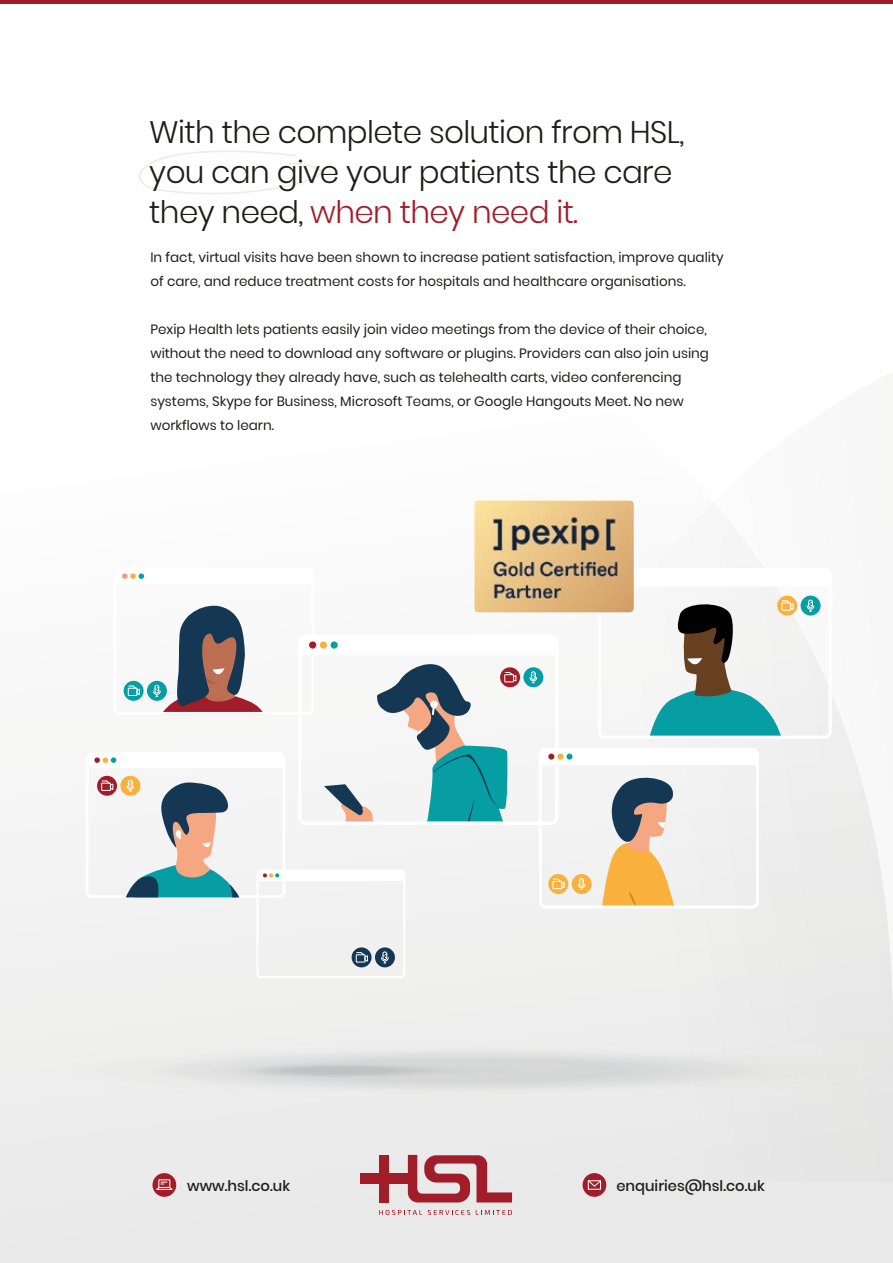
<style>
.page{position:relative;width:893px;height:1263px;background:#fff}
.page>*{position:absolute;margin:0;border:0;box-sizing:border-box;transform-origin:0 0}
.t1{font:300 31.05px/39.9px "Poppins";letter-spacing:-.02em;color:#1e1f1c}
.t2{font:500 14.7px "Poppins";color:#1e1f1c}
.t3{font:13.5px/24px "Poppins";color:#1e1f1c}
.s1{color:#a21d2a}
</style>
<div class="page">
<div style="left:0;top:822px;width:893px;height:441px;background:#ebebeb"></div>
<svg style="left:446px;top:695px;width:447px;height:487px;background:#ebebeb"></svg>
<svg style="left:138px;top:151px;width:184px;height:43px"></svg>
<div style="left:583px;top:1173px;width:23px;height:24px;background:#a21d2a;border-radius:50%"></div>
<div style="left:588px;top:1180px;width:13px;height:9px;border:1px solid #fff"></div>
<svg style="left:587px;top:1180px;width:14px;height:7px"></svg>
<svg style="left:152px;top:1173px;width:24px;height:24px"></svg>
<svg style="left:156px;top:1182px;width:17px;height:8px"></svg>
<svg style="left:379px;top:1210px;width:43px;height:5px"></svg>
<svg style="left:428px;top:1210px;width:42px;height:5px"></svg>
<svg style="left:476px;top:1210px;width:36px;height:5px"></svg>
<div style="left:361px;top:1173px;width:56px;height:11px;background:#a21d2a"></div>
<div style="left:379px;top:1155px;width:10px;height:47px;background:#a21d2a"></div>
<svg style="left:408px;top:1155px;width:104px;height:47px;background:#c47f86"></svg>
<hr style="left:0;top:0;width:893px;height:4px;background:#a21d2a">
<svg style="left:86px;top:560px;width:746px;height:418px"></svg>
<svg style="left:25px;top:1042px;width:868px;height:56px;background:#e6e6e6"></svg>
<svg style="left:214px;top:1062px;width:257px;height:16px;background:#d1d1d2"></svg>
<img style="left:474px;top:500px;width:160px;height:112px">
<h1 class="t1" style="left:149px;top:112px;width:537px">With the complete solution from HSL, you can give your patients the care they need, <span class="s1">when they need it.</span></h1>
<p class="t3" style="left:150px;top:245px;width:575px">In fact, virtual visits have been shown to increase patient satisfaction, improve quality of care, and reduce treatment costs for hospitals and healthcare organisations.</p>
<p class="t3" style="left:150px;top:317px;width:560px">Pexip Health lets patients easily join video meetings from the device of their choice, without the need to download any software or plugins. Providers can also join using the technology they already have, such as telehealth carts, video conferencing systems, Skype for Business, Microsoft Teams, or Google Hangouts Meet. No new workflows to learn.</p>
<p class="t2" style="left:187px;top:1177px;width:104px">www.hsl.co.uk</p>
<p class="t2" style="left:616px;top:1177px;width:150px">enquiries@hsl.co.uk</p>
</div>
